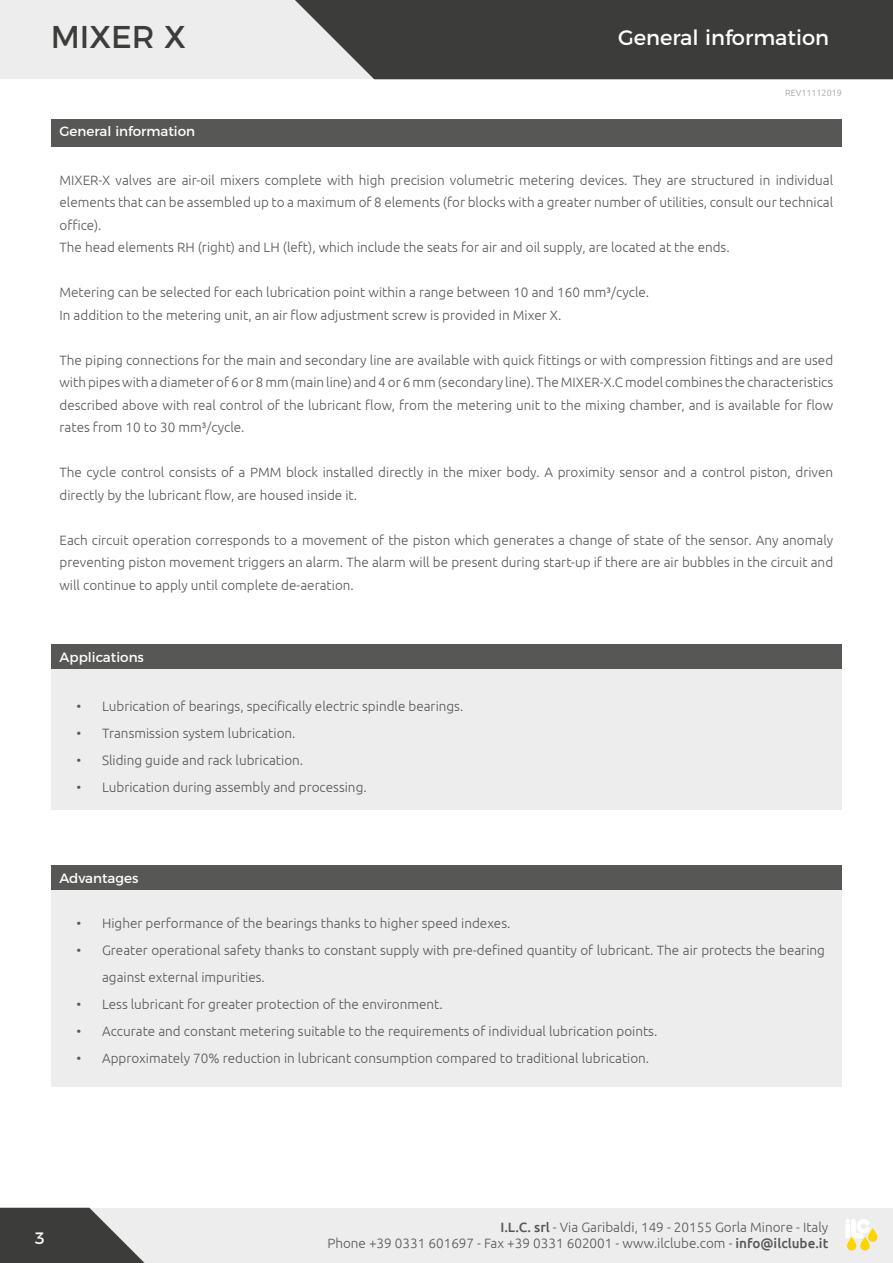
<style>
.page{position:relative;width:893px;height:1263px;background:#fff}
.page>*{position:absolute;margin:0;border:0;box-sizing:border-box;transform-origin:0 0}
.t1{font:31.5px "Montserrat";color:#3c3c3b}
.t2{font:21px "Montserrat";color:#fff}
.t3{font:16.5px "Montserrat";color:#fff}
.t4{font:300 13.5px/22.5px "Ubuntu";color:#575756}
.t5{font:13.5px "Montserrat";color:#fff}
.t6{font:300 9px "Ubuntu";color:#9d9d9c}
.s1{font-weight:500}
</style>
<div class="page">
<div style="left:0;top:1208px;width:893px;height:55px;background:#ededed"></div>
<svg style="left:0;top:1208px;width:145px;height:55px"></svg>
<div style="left:0;top:0;width:893px;height:79px;background:#ededed"></div>
<svg style="left:295px;top:0;width:598px;height:79px;background:#494948"></svg>
<svg style="left:847px;top:1237px;width:9px;height:13px"></svg>
<svg style="left:860px;top:1237px;width:10px;height:13px"></svg>
<svg style="left:868px;top:1228px;width:9px;height:14px"></svg>
<svg style="left:845px;top:1219px;width:25px;height:19px"></svg>
<div style="left:618px;top:25px;width:224px;height:28px;background:#3c3c3b"></div>
<div style="left:51px;top:644px;width:791px;height:166px;background:#ededed"></div>
<div style="left:51px;top:644px;width:791px;height:25px;background:#575756"></div>
<div style="left:51px;top:865px;width:791px;height:221px;background:#ededed"></div>
<div style="left:51px;top:865px;width:791px;height:25px;background:#575756"></div>
<div style="left:51px;top:119px;width:791px;height:28px;background:#575756"></div>
<h1 class="t1" style="left:51px;top:11px;width:137px">MIXER X</h1>
<h2 class="t2" style="left:618px;top:21px;width:225px">Informazioni generali</h2>
<h2 class="t2" style="left:618px;top:21px;width:213px">General information</h2>
<p class="t5" style="left:60px;top:121px;width:137px">General information</p>
<p class="t6" style="left:785px;top:88px;width:58px">REV11112019</p>
<p class="t4" style="left:60px;top:168px;width:775px">MIXER-X valves are air-oil mixers complete with high precision volumetric metering devices. They are structured in individual elements that can be assembled up to a maximum of 8 elements (for blocks with a greater number of utilities, consult our technical office).<br>The head elements RH (right) and LH (left), which include the seats for air and oil supply, are located at the ends.</p>
<p class="t4" style="left:60px;top:281px;width:591px">Metering can be selected for each lubrication point within a range between 10 and 160 mm³/cycle.<br>In addition to the metering unit, an air flow adjustment screw is provided in Mixer X.</p>
<p class="t4" style="left:60px;top:348px;width:775px;text-align:justify">The piping connections for the main and secondary line are available with quick fittings or with compression fittings and are used with pipes with a diameter of 6 or 8 mm (main line) and 4 or 6 mm (secondary line). The MIXER-X.C model combines the characteristics described above with real control of the lubricant flow, from the metering unit to the mixing chamber, and is available for flow rates from 10 to 30 mm³/cycle.</p>
<p class="t4" style="left:60px;top:461px;width:775px">The cycle control consists of a PMM block installed directly in the mixer body. A proximity sensor and a control piston, driven directly by the lubricant flow, are housed inside it.</p>
<p class="t4" style="left:60px;top:528px;width:775px;text-align:justify">Each circuit operation corresponds to a movement of the piston which generates a change of state of the sensor. Any anomaly preventing piston movement triggers an alarm. The alarm will be present during start-up if there are air bubbles in the circuit and will continue to apply until complete de-aeration.</p>
<p class="t5" style="left:60px;top:646px;width:86px">Applications</p>
<p class="t4" style="left:77px;top:695px;width:388px">• Lubrication of bearings, specifically electric spindle bearings.</p>
<p class="t4" style="left:77px;top:722px;width:221px">• Transmission system lubrication.</p>
<p class="t4" style="left:77px;top:749px;width:228px">• Sliding guide and rack lubrication.</p>
<p class="t4" style="left:77px;top:776px;width:292px">• Lubrication during assembly and processing.</p>
<p class="t5" style="left:60px;top:867px;width:80px">Advantages</p>
<p class="t4" style="left:77px;top:911px;width:435px">• Higher performance of the bearings thanks to higher speed indexes.</p>
<p class="t4" style="left:102px;top:936px;width:724px;line-height:27px;text-indent:-26px">• Greater operational safety thanks to constant supply with pre-defined quantity of lubricant. The air protects the bearing against external impurities.</p>
<p class="t4" style="left:77px;top:992px;width:368px">• Less lubricant for greater protection of the environment.</p>
<p class="t4" style="left:77px;top:1019px;width:582px">• Accurate and constant metering suitable to the requirements of individual lubrication points.</p>
<p class="t4" style="left:77px;top:1046px;width:574px">• Approximately 70% reduction in lubricant consumption compared to traditional lubrication.</p>
<p class="t3" style="left:35px;top:1225px;width:12px">3</p>
<p class="t4" style="left:327px;top:1219px;width:502px;line-height:16.2px;text-align:right"><span class="s1">I.L.C. srl</span> - Via Garibaldi, 149 - 20155 Gorla Minore - Italy<br>Phone +39 0331 601697 - Fax +39 0331 602001 - www.ilclube.com - <span class="s1">info@ilclube.it</span></p>
</div>
